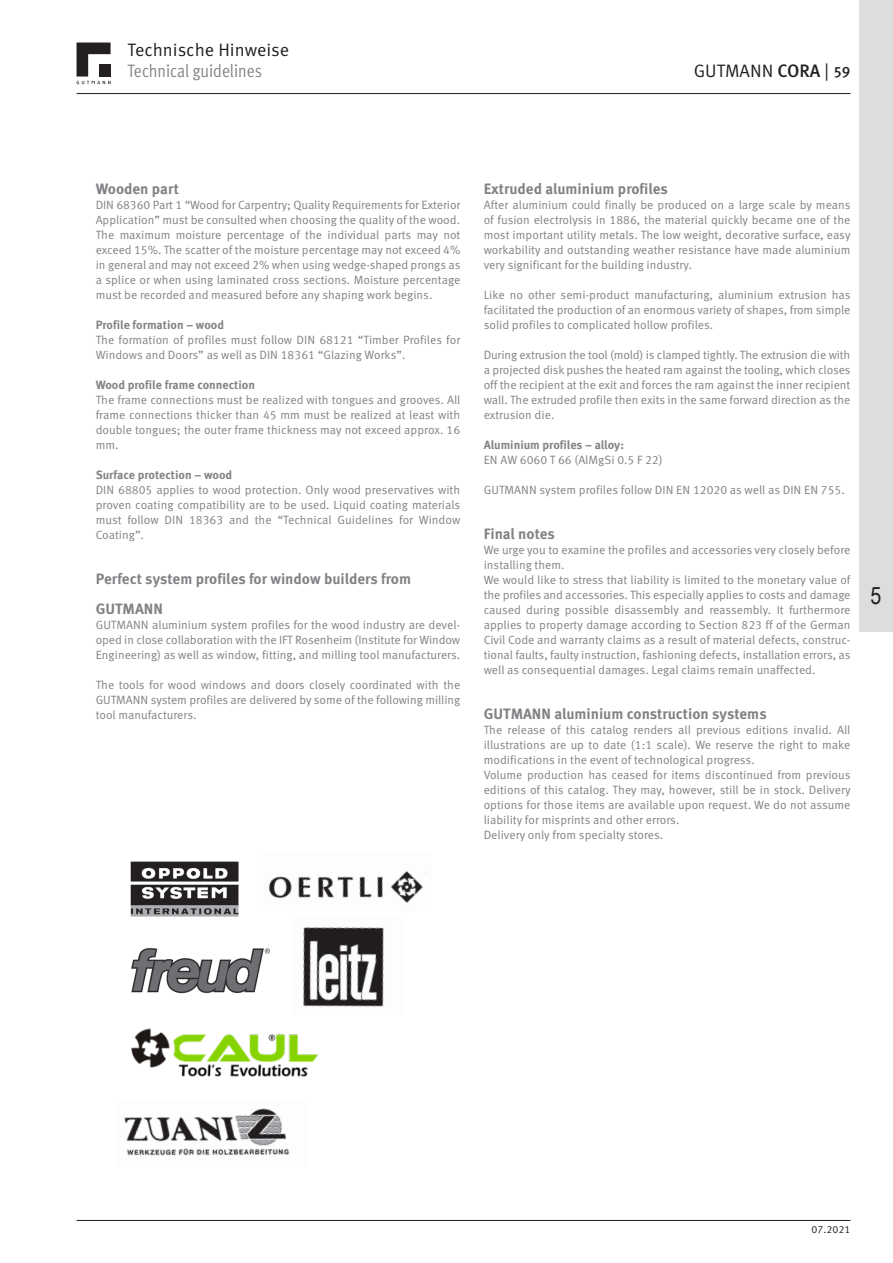
<style>
.page{position:relative;width:893px;height:1263px;background:#fff}
.page>*{position:absolute;margin:0;border:0;box-sizing:border-box;transform-origin:0 0}
.t1{font:24px "Arial Narrow";color:#231f20}
.t2{font:18px "Gutmann Meta Norm";color:#231f20}
.t3{font:18px "Gutmann Meta Pro Cond Norm";color:#808285}
.Bildtext_8_p_mager{font:700 15px/30px "Gutmann Meta";color:#808285}
.Bildtext_8_p_mager-2{font:12px/15px "Gutmann Meta Norm";color:#808285;text-align:justify}
.Bildtext_8_p_mager-3{font:700 12px "Gutmann Meta";color:#808285}
.t4{font:10.5px "Gutmann Meta Norm";color:#231f20}
.s1{font-family:"Gutmann Meta";font-weight:500}
.s2{font-family:"Gutmann Meta";font-weight:500;font-size:15px}
</style>
<div class="page">
<hr style="left:77px;top:1220px;width:773px;height:1px;background:#231f20">
<div style="left:859px;top:0;width:34px;height:631px;background:#dcdddf"></div>
<svg style="left:77px;top:43px;width:34px;height:41px"></svg>
<div style="left:99px;top:64px;width:12px;height:13px;background:#231f20"></div>
<hr style="left:77px;top:93px;width:773px;height:1px;background:#231f20">
<img style="left:124px;top:1108px;width:165px;height:48px">
<img style="left:303px;top:927px;width:81px;height:80px">
<img style="left:130px;top:861px;width:109px;height:56px">
<img style="left:131px;top:948px;width:139px;height:46px">
<img style="left:268px;top:870px;width:159px;height:33px">
<img style="left:131px;top:1028px;width:188px;height:49px">
<h2 class="t2" style="left:128px;top:36px;width:163px">Technische Hinweise</h2>
<h2 class="t3" style="left:128px;top:57px;width:136px">Technical guidelines</h2>
<h2 class="t2" style="left:694px;top:57px;width:158px">GUTMANN <span class="s1">CORA</span> | <span class="s2">59</span></h2>
<p class="Bildtext_8_p_mager" style="left:96px;top:173px;width:85px">Wooden part</p>
<p class="Bildtext_8_p_mager-2" style="left:96px;top:197px;width:366px">DIN 68360 Part 1 “Wood for Carpentry; Quality Requirements for Exterior Application” must be consulted when choosing the quality of the wood.<br>The maximum moisture percentage of the individual parts may not exceed 15%. The scatter of the moisture percentage may not exceed 4% in general and may not exceed 2% when using wedge-shaped prongs as a splice or when using laminated cross sections. Moisture percentage must be recorded and measured before any shaping work begins.</p>
<p class="Bildtext_8_p_mager-3" style="left:96px;top:316px;width:130px">Profile formation – wood</p>
<p class="Bildtext_8_p_mager-2" style="left:96px;top:332px;width:366px">The formation of profiles must follow DIN 68121 “Timber Profiles for<br>Windows and Doors” as well as DIN 18361 “Glazing Works”.</p>
<p class="Bildtext_8_p_mager-3" style="left:96px;top:376px;width:161px">Wood profile frame connection</p>
<p class="Bildtext_8_p_mager-2" style="left:96px;top:392px;width:366px">The frame connections must be realized with tongues and grooves. All frame connections thicker than 45 mm must be realized at least with double tongues; the outer frame thickness may not exceed approx. 16 mm.</p>
<p class="Bildtext_8_p_mager-3" style="left:96px;top:466px;width:138px">Surface protection – wood</p>
<p class="Bildtext_8_p_mager-2" style="left:96px;top:482px;width:366px">DIN 68805 applies to wood protection. Only wood preservatives with proven coating compatibility are to be used. Liquid coating materials must follow DIN 18363 and the “Technical Guidelines for Window Coating”.</p>
<p class="Bildtext_8_p_mager" style="left:96px;top:563px;width:317px">Perfect system profiles for window builders from<br>GUTMANN</p>
<p class="Bildtext_8_p_mager-2" style="left:96px;top:617px;width:366px">GUTMANN aluminium system profiles for the wood industry are devel&shy;oped in close collaboration with the IFT Rosenheim (Institute for Window Engineering) as well as window, fitting, and milling tool manufacturers.</p>
<p class="Bildtext_8_p_mager-2" style="left:96px;top:677px;width:366px">The tools for wood windows and doors closely coordinated with the GUTMANN system profiles are delivered by some of the following milling tool manufacturers.</p>
<p class="Bildtext_8_p_mager" style="left:484px;top:173px;width:186px">Extruded aluminium profiles</p>
<p class="Bildtext_8_p_mager-2" style="left:484px;top:197px;width:368px">After aluminium could finally be produced on a large scale by means of fusion electrolysis in 1886, the material quickly became one of the most important utility metals. The low weight, decorative surface, easy workability and outstanding weather resistance have made aluminium very significant for the building industry.</p>
<p class="Bildtext_8_p_mager-2" style="left:484px;top:287px;width:368px">Like no other semi-product manufacturing, aluminium extrusion has facilitated the production of an enormous variety of shapes, from simple solid profiles to complicated hollow profiles.</p>
<p class="Bildtext_8_p_mager-2" style="left:484px;top:347px;width:368px">During extrusion the tool (mold) is clamped tightly. The extrusion die with a projected disk pushes the heated ram against the tooling, which closes off the recipient at the exit and forces the ram against the inner recipient wall. The extruded profile then exits in the same forward direction as the extrusion die.</p>
<p class="Bildtext_8_p_mager-3" style="left:484px;top:436px;width:142px">Aluminium profiles – alloy:</p>
<p class="Bildtext_8_p_mager-2" style="left:484px;top:452px;width:181px">EN AW 6060 T 66 (AlMgSi 0.5 F 22)</p>
<p class="Bildtext_8_p_mager-2" style="left:484px;top:482px;width:363px">GUTMANN system profiles follow DIN EN 12020 as well as DIN EN 755.</p>
<p class="Bildtext_8_p_mager" style="left:484px;top:518px;width:73px">Final notes</p>
<p class="Bildtext_8_p_mager-2" style="left:484px;top:542px;width:368px">We urge you to examine the profiles and accessories very closely before installing them.</p>
<p class="Bildtext_8_p_mager-2" style="left:484px;top:572px;width:368px">We would like to stress that liability is limited to the monetary value of the profiles and accessories. This especially applies to costs and damage caused during possible disassembly and reassembly. It furthermore applies to property damage according to Section 823 ff of the German Civil Code and warranty claims as a result of material defects, construc&shy;tional faults, faulty instruction, fashioning defects, installation errors, as well as consequential damages. Legal claims remain unaffected.</p>
<p class="Bildtext_8_p_mager" style="left:484px;top:698px;width:285px">GUTMANN aluminium construction systems</p>
<p class="Bildtext_8_p_mager-2" style="left:484px;top:722px;width:368px">The release of this catalog renders all previous editions invalid. All illustrations are up to date (1:1 scale). We reserve the right to make modifications in the event of technological progress.</p>
<p class="Bildtext_8_p_mager-2" style="left:484px;top:767px;width:368px">Volume production has ceased for items discontinued from previous editions of this catalog. They may, however, still be in stock. Delivery options for those items are available upon request. We do not assume liability for misprints and other errors.</p>
<p class="Bildtext_8_p_mager-2" style="left:484px;top:827px;width:181px">Delivery only from specialty stores.</p>
<h1 class="t1" style="left:870px;top:578px;width:12px">5</h1>
<p class="t4" style="left:812px;top:1222px;width:40px">07.2021</p>
</div>
